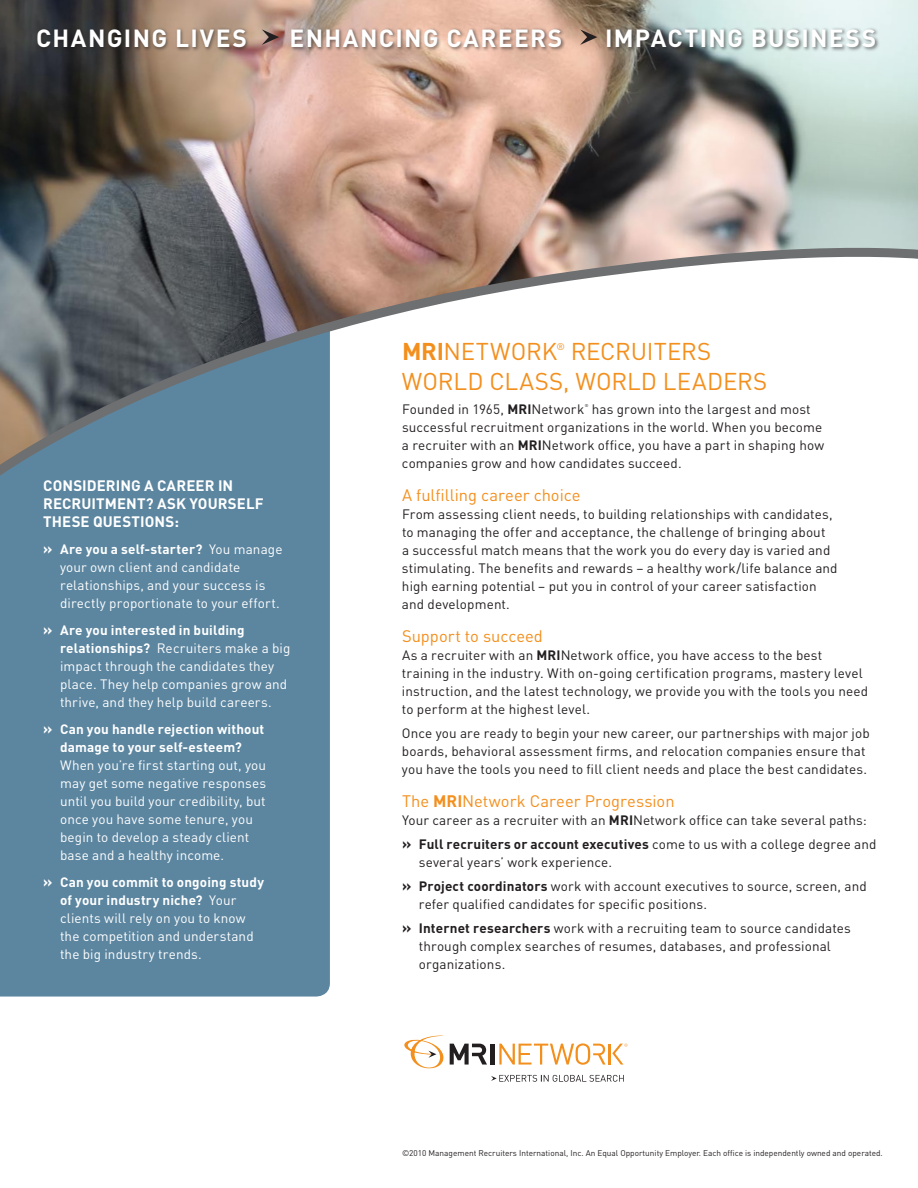
<style>
.page{position:relative;width:918px;height:1188px;background:#fff}
.page>*{position:absolute;margin:0;border:0;box-sizing:border-box;transform-origin:0 0}
.t1{font:700 24.6px "DIN";letter-spacing:.055em;color:#fff}
.t2{font:24px/30px "DIN";letter-spacing:.005em;color:#f38f1d}
.t3{font:16.5px "DIN";letter-spacing:.005em;color:#f38f1d}
.t4{font:700 15px/18px "DIN";letter-spacing:.005em;color:#fff}
.t5{font:13.5px/18px "DIN";letter-spacing:.01em;color:#231f20}
.t6{font:13.5px/18px "DIN";letter-spacing:.01em;color:#fff}
.t7{font:700 13.5px/18px "DIN";letter-spacing:.025em;color:#fff;text-align:center}
.t8{font:9.6px "DIN";color:#f38f1d}
.t9{font:8.25px "DIN";color:#231f20}
.t10{font:4.2px "DIN";color:#231f20}
.s1{font-weight:700;font-size:15px}
.s2{font-weight:700}
.s3{font-size:15px}
</style>
<div class="page">
<div style="left:0;top:494px;width:330px;height:503px;background:#5c86a0"></div>
<img style="left:0;top:0;width:918px;height:494px">
<div style="left:36px;top:27px;width:845px;height:25px;background:#231f20;opacity:.58"></div>
<svg style="left:262px;top:29px;width:17px;height:16px"></svg>
<svg style="left:580px;top:29px;width:17px;height:16px"></svg>
<hr style="left:490px;top:1044px;width:4px;height:21px;background:#231f20">
<svg style="left:612px;top:1044px;width:16px;height:21px"></svg>
<hr style="left:608px;top:1044px;width:3px;height:21px;background:#f38f1d">
<svg style="left:450px;top:1044px;width:37px;height:21px"></svg>
<svg style="left:499px;top:1043px;width:107px;height:22px"></svg>
<svg style="left:404px;top:1035px;width:39px;height:34px"></svg>
<svg style="left:491px;top:1075px;width:133px;height:7px"></svg>
<h1 class="t1" style="left:36px;top:22px;width:212px">Changing lives</h1>
<h1 class="t1" style="left:290px;top:22px;width:274px">Enhancing careers</h1>
<h1 class="t1" style="left:605px;top:22px;width:273px">I mpacting business</h1>
<p class="t4" style="left:43px;top:476px;width:222px">Considering a career in recruitment? Ask yourself these questions:</p>
<p class="t6" style="left:60px;top:541px;width:224px;text-indent:-17px"><span class="s1">»</span> <span class="s2">Are you a self-starter?</span> You manage your own client and candidate relationships, and your success is directly proportionate to your effort.</p>
<p class="t6" style="left:60px;top:622px;width:232px;text-indent:-17px"><span class="s1">»</span> <span class="s2">Are you interested in building relationships?</span> Recruiters make a big impact through the candidates they place. They help companies grow and thrive, and they help build careers.</p>
<p class="t7" style="left:43px;top:720px;width:223px"><span class="s3">»</span> Can you handle rejection without damage to your self-esteem?</p>
<p class="t6" style="left:60px;top:757px;width:208px">When you’re first starting out, you may get some negative responses until you build your credibility, but once you have some tenure, you begin to develop a steady client base and a healthy income.</p>
<p class="t6" style="left:60px;top:874px;width:205px;text-indent:-17px"><span class="s1">»</span> <span class="s2">Can you commit to ongoing study of your industry niche?</span> Your clients will rely on you to know the competition and understand the big industry trends.</p>
<h2 class="t2" style="left:402px;top:336px;width:367px;text-indent:169px">Recruiters<br>World class, world leaders</h2>
<p class="t5" style="left:402px;top:400px;width:184px">Founded in 1965, <span class="s2">MRI</span>Network</p>
<p class="t10" style="left:585px;top:403px;width:5px">®</p>
<h2 class="t2" style="left:402px;top:336px;width:157px"><span class="s2">MRI</span>Network</h2>
<p class="t8" style="left:556px;top:341px;width:10px">®</p>
<p class="t5" style="left:402px;top:400px;width:424px;text-indent:190px">has grown into the largest and most successful recruitment organizations in the world. When you become a recruiter with an <span class="s2">MRI</span>Network office, you have a part in shaping how companies grow and how candidates succeed.</p>
<p class="t3" style="left:402px;top:485px;width:180px">A fulfilling career choice</p>
<p class="t5" style="left:402px;top:505px;width:437px">From assessing client needs, to building relationships with candidates, to managing the offer and acceptance, the challenge of bringing about<br>a successful match means that the work you do every day is varied and stimulating. The benefits and rewards – a healthy work/life balance and high earning potential – put you in control of your career satisfaction and development.</p>
<p class="t3" style="left:402px;top:626px;width:142px">Support to succeed</p>
<p class="t5" style="left:402px;top:646px;width:468px">As a recruiter with an <span class="s2">MRI</span> Network office, you have access to the best training in the industry. With on-going certification programs, mastery level instruction, and the latest technology, we provide you with the tools you need to perform at the highest level.</p>
<p class="t5" style="left:402px;top:724px;width:469px">Once you are ready to begin your new career, our partnerships with major job boards, behavioral assessment firms, and relocation companies ensure that you have the tools you need to fill client needs and place the best candidates.</p>
<p class="t3" style="left:402px;top:791px;width:274px">The <span class="s2">MRI</span> Network Career Progression</p>
<p class="t5" style="left:402px;top:808px;width:476px;line-height:24px">Your career as a recruiter with an <span class="s2">MRI</span> Network office can take several paths: <span class="s1">»</span> <span class="s2">Full recruiters or account executives</span> come to us with a college degree and</p>
<p class="t5" style="left:402px;top:850px;width:466px;line-height:24px;text-indent:17px">several years’ work experience.<br><span class="s1">»</span> <span class="s2">Project coordinators</span> work with account executives to source, screen, and</p>
<p class="t5" style="left:402px;top:892px;width:450px;line-height:24px;text-indent:17px">refer qualified candidates for specific positions.<br><span class="s1">»</span> <span class="s2">I nternet researchers</span> work with a recruiting team to source candidates</p>
<p class="t5" style="left:419px;top:937px;width:414px">through complex searches of resumes, databases, and professional organizations.</p>
<p class="t9" style="left:402px;top:1148px;width:206px">©2010 Management Recruiters I nternational, I nc. An E</p>
<p class="t9" style="left:618px;top:1148px;width:94px">Opportunity Employer. E</p>
<p class="t9" style="left:723px;top:1148px;width:161px">office is independently owned and operated.</p>
</div>
